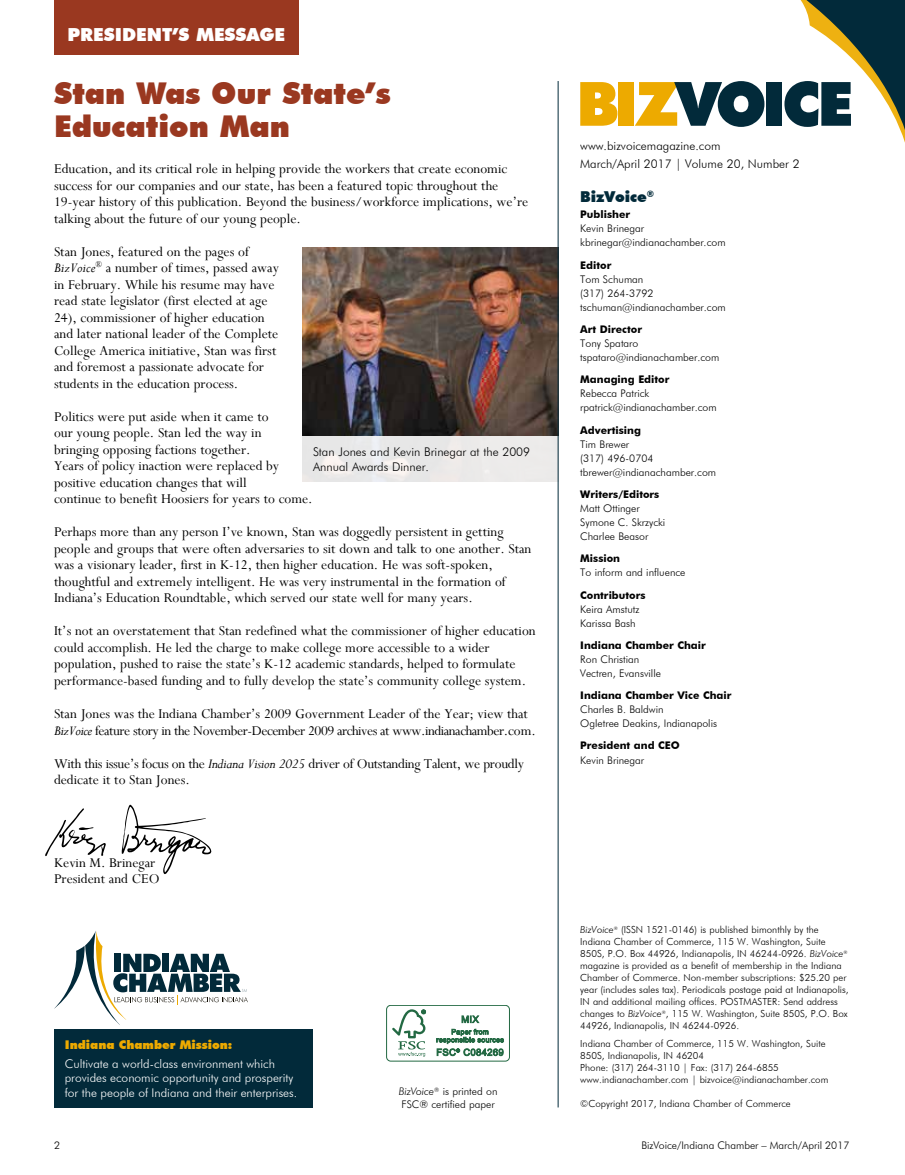
<style>
.page{position:relative;width:905px;height:1175px;background:#fff}
.page>*{position:absolute;margin:0;border:0;box-sizing:border-box;transform-origin:0 0}
.t1{font:900 30px/33px "Futura BT";color:#9a3820}
.t2{font:900 18px "Futura BT";color:#fff}
.t3{font:15px/16.5px "Perpetua";color:#000}
.t4{font:15px/16.5px "Perpetua";letter-spacing:-.02em;color:#000}
.t5{font:900 15px "Futura BT";color:#022a3a}
.t6{font:300 12px/14.4px "Futura BT";color:#fff}
.t7{font:300 12px/15px "Futura BT";color:#000}
.t8{font:900 12px "Futura BT";color:#edaa00}
.t9{font:300 10.5px/14.1px "Futura BT";color:#000}
.t10{font:700 10.5px "Futura BT";color:#000}
.t11{font:300 9.75px/12px "Futura BT";color:#000}
.s1{font-style:italic}
</style>
<div class="page">
<img style="left:302px;top:248px;width:255px;height:188px">
<div style="left:302px;top:436px;width:256px;height:46px;background:#ebeae9"></div>
<svg style="left:122px;top:804px;width:89px;height:70px"></svg>
<svg style="left:45px;top:808px;width:61px;height:48px"></svg>
<div style="left:386px;top:1005px;width:124px;height:56px;border:1px solid #236943;border-radius:4px"></div>
<svg style="left:392px;top:1009px;width:34px;height:47px"></svg>
<svg style="left:436px;top:1015px;width:68px;height:41px"></svg>
<svg style="left:54px;top:931px;width:194px;height:94px"></svg>
<div style="left:54px;top:1029px;width:259px;height:78px;background:#022a3a"></div>
<div style="left:54px;top:0;width:244px;height:54px;background:#9a3820"></div>
<svg style="left:580px;top:82px;width:37px;height:44px;background:#efb523"></svg>
<div style="left:618px;top:82px;width:16px;height:44px;background:#edaa00"></div>
<svg style="left:635px;top:81px;width:129px;height:46px"></svg>
<div style="left:766px;top:82px;width:16px;height:44px;background:#022a3a"></div>
<svg style="left:784px;top:0;width:120px;height:140px"></svg>
<hr style="left:557px;top:81px;width:1px;height:1026px;background:#022a3a">
<p class="t2" style="left:68px;top:23px;width:219px">PRESIDENT’S MESSAGE</p>
<h1 class="t1" style="left:54px;top:76px;width:338px">Stan Was Our State’s<br>Education Man</h1>
<p class="t3" style="left:54px;top:160px;width:476px">Education, and its critical role in helping provide the workers that create economic success for our companies and our state, has been a featured topic throughout the 19-year history of this publication. Beyond the business/workforce implications, we’re talking about the future of our young people.</p>
<p class="t3" style="left:54px;top:243px;width:226px">Stan Jones, featured on the pages of <span class="s1">BizVoice</span><sup>®</sup> a number of times, passed away in February. While his resume may have read state legislator (first elected at age 24), commissioner of higher education and later national leader of the Complete College America initiative, Stan was first and foremost a passionate advocate for students in the education process.</p>
<p class="t3" style="left:54px;top:408px;width:260px">Politics were put aside when it came to<br>our young people. Stan led the way in<br>bringing opposing factions together.<br>Years of policy inaction were replaced by positive education changes that will<br>continue to benefit Hoosiers for years to come.</p>
<p class="t3" style="left:54px;top:523px;width:479px">Perhaps more than any person I’ve known, Stan was doggedly persistent in getting people and groups that were often adversaries to sit down and talk to one another. Stan was a visionary leader, first in K-12, then higher education. He was soft-spoken, thoughtful and extremely intelligent. He was very instrumental in the formation of Indiana’s Education Roundtable, which served our state well for many years.</p>
<p class="t3" style="left:54px;top:622px;width:483px">It’s not an overstatement that Stan redefined what the commissioner of higher education could accomplish. He led the charge to make college more accessible to a wider population, pushed to raise the state’s K-12 academic standards, helped to formulate performance-based funding and to fully develop the state’s community college system.</p>
<p class="t3" style="left:54px;top:705px;width:483px">Stan Jones was the Indiana Chamber’s 2009 Government Leader of the Year; view that<br><span class="s1">BizVoice</span> feature story in the November-December 2009 archives at www.indianachamber.com.</p>
<p class="t4" style="left:54px;top:754px;width:471px">With this issue’s focus on the <span class="s1">Indiana Vision 2025</span> driver of Outstanding Talent, we proudly dedicate it to Stan Jones.</p>
<p class="t7" style="left:313px;top:444px;width:218px">Stan Jones and Kevin Brinegar at the 2009<br>Annual Awards Dinner.</p>
<p class="t3" style="left:54px;top:853px;width:107px">Kevin M. Brinegar<br>President and CEO</p>
<p class="t8" style="left:65px;top:1037px;width:169px">Indiana Chamber Mission:</p>
<p class="t6" style="left:65px;top:1056px;width:234px">Cultivate a world-class environment which provides economic opportunity and prosperity for the people of Indiana and their enterprises.</p>
<p class="t9" style="left:399px;top:1085px;width:100px;line-height:12.6px"><span class="s1">BizVoice</span><sup>®</sup> is printed on<br>FSC® certified paper</p>
<p class="t7" style="left:580px;top:136px;width:221px;line-height:18px">www.bizvoicemagazine.com<br>March/April 2017 | Volume 20, Number 2</p>
<p class="t5" style="left:580px;top:187px;width:75px">BizVoice<sup>®</sup></p>
<p class="t10" style="left:580px;top:208px;width:51px">Publisher</p>
<p class="t9" style="left:580px;top:221px;width:147px">Kevin Brinegar kbrinegar@indianachamber.com</p>
<p class="t10" style="left:580px;top:258px;width:33px">Editor</p>
<p class="t9" style="left:580px;top:272px;width:147px">Tom Schuman<br>(317) 264-3792 tschuman@indianachamber.com</p>
<p class="t10" style="left:580px;top:323px;width:63px">Art Director</p>
<p class="t9" style="left:580px;top:336px;width:141px">Tony Spataro tspataro@indianachamber.com</p>
<p class="t10" style="left:580px;top:373px;width:91px">Managing Editor</p>
<p class="t9" style="left:580px;top:386px;width:138px">Rebecca Patrick rpatrick@indianachamber.com</p>
<p class="t10" style="left:580px;top:423px;width:62px">Advertising</p>
<p class="t9" style="left:580px;top:437px;width:137px">Tim Brewer<br>(317) 496-0704 tbrewer@indianachamber.com</p>
<p class="t10" style="left:580px;top:488px;width:81px">Writers/Editors</p>
<p class="t9" style="left:580px;top:501px;width:87px">Matt Ottinger<br>Symone C. Skrzycki<br>Charlee Beasor</p>
<p class="t10" style="left:580px;top:552px;width:41px">Mission</p>
<p class="t9" style="left:580px;top:565px;width:107px">To inform and influence</p>
<p class="t10" style="left:580px;top:588px;width:67px">Contributors</p>
<p class="t9" style="left:580px;top:601px;width:61px">Keira Amstutz<br>Karissa Bash</p>
<p class="t10" style="left:580px;top:638px;width:127px">Indiana Chamber Chair</p>
<p class="t9" style="left:580px;top:652px;width:82px">Ron Christian<br>Vectren, Evansville</p>
<p class="t10" style="left:580px;top:689px;width:153px">Indiana Chamber Vice Chair</p>
<p class="t9" style="left:580px;top:702px;width:138px">Charles B. Baldwin<br>Ogletree Deakins, Indianapolis</p>
<p class="t10" style="left:580px;top:739px;width:101px">President and CEO</p>
<p class="t9" style="left:580px;top:752px;width:65px">Kevin Brinegar</p>
<p class="t11" style="left:580px;top:923px;width:270px"><span class="s1">BizVoice</span><sup>®</sup> (ISSN 1521-0146) is published bimonthly by the Indiana Chamber of Commerce, 115 W. Washington, Suite 850S, P.O. Box 44926, Indianapolis, IN 46244-0926. <span class="s1">BizVoice</span><sup>® </sup>magazine is provided as a benefit of membership in the Indiana Chamber of Commerce. Non-member subscriptions: $25.20 per year (includes sales tax). Periodicals postage paid at Indianapolis, IN and additional mailing offices. POSTMASTER: Send address changes to <span class="s1">BizVoice</span><sup>®</sup>, 115 W. Washington, Suite 850S, P.O. Box 44926, Indianapolis, IN 46244-0926.</p>
<p class="t11" style="left:580px;top:1037px;width:250px">Indiana Chamber of Commerce, 115 W. Washington, Suite 850S, Indianapolis, IN 46204<br>Phone: (317) 264-3110 | Fax: (317) 264-6855 www.indianachamber.com | bizvoice@indianachamber.com</p>
<p class="t11" style="left:580px;top:1097px;width:212px">©Copyright 2017, Indiana Chamber of Commerce</p>
<p class="t9" style="left:54px;top:1138px;width:8px">2</p>
<p class="t9" style="left:641px;top:1138px;width:209px">BizVoice/Indiana Chamber – March/April 2017</p>
</div>
